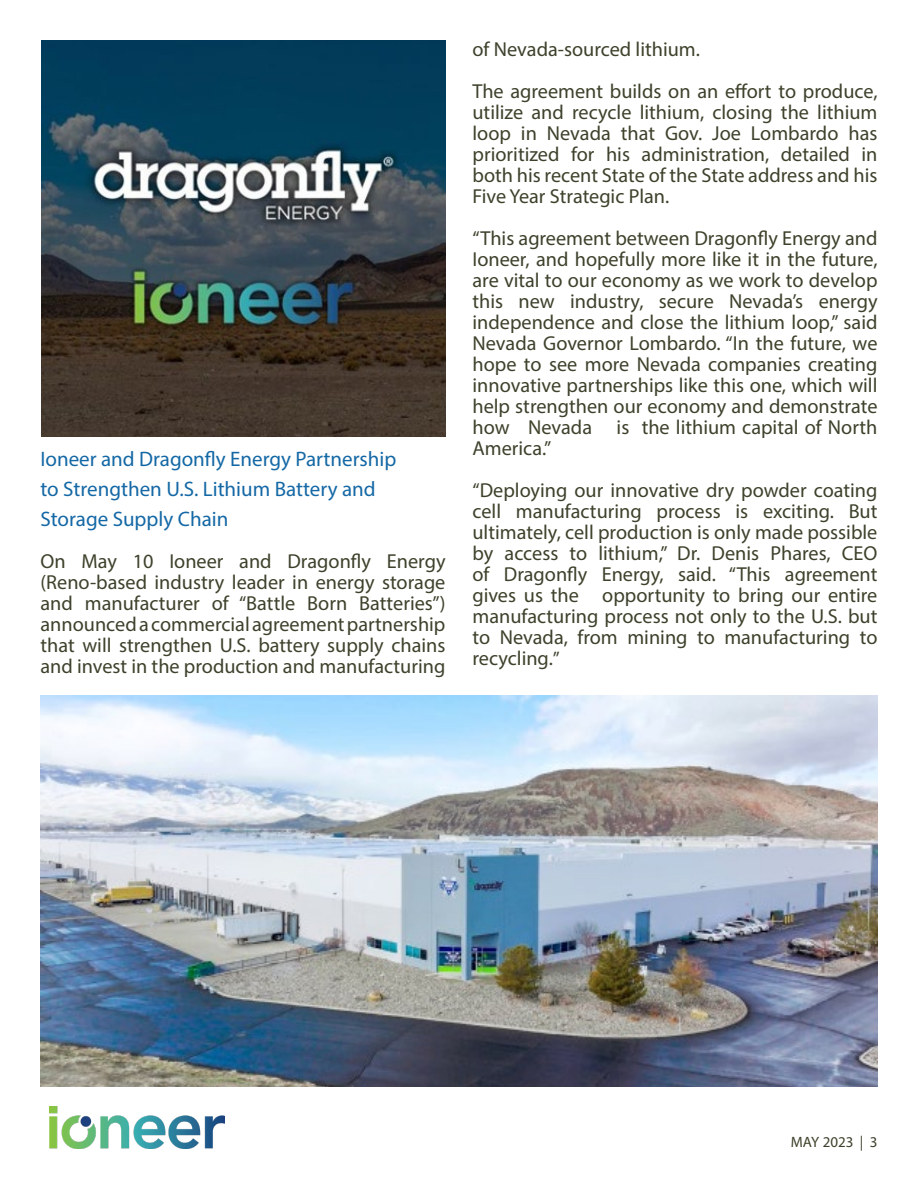
<style>
.page{position:relative;width:918px;height:1188px;background:#fff}
.page>*{position:absolute;margin:0;border:0;box-sizing:border-box;transform-origin:0 0}
.t1{font:21px/30px "Myriad Pro";color:#1468a5}
.t2{font:20.25px/21px "Myriad Pro";color:#3e412b;text-align:justify}
.t3{font:15px "Myriad Pro";color:#3e412b}
.s1{font-size:19.5px}
</style>
<div class="page">
<img style="left:50px;top:1107px;width:175px;height:42px">
<img style="left:41px;top:40px;width:405px;height:397px">
<img style="left:40px;top:696px;width:838px;height:390px">
<p class="t1" style="left:40px;top:443px;width:357px">Ioneer and Dragonfly Energy Partnership to Strengthen U.S. Lithium Battery and<br>Storage Supply Chain</p>
<p class="t2" style="left:40px;top:550px;width:407px">On May 10 Ioneer and Dragonfly Energy (Reno-based industry leader in energy storage and manufacturer of “Battle Born Batteries”) announced a commercial agreement partnership that will strengthen U.S. battery supply chains and invest in the production and manufacturing</p>
<p class="t2" style="left:472px;top:38px;width:229px">of Nevada-sourced lithium.</p>
<p class="t2" style="left:472px;top:80px;width:407px">The agreement builds on an effort to produce, utilize and recycle lithium, closing the lithium loop in Nevada that Gov. Joe Lombardo has prioritized for his administration, detailed in both his recent State of the State address and his Five Year Strategic Plan.</p>
<p class="t2" style="left:472px;top:227px;width:407px">“This agreement between Dragonfly Energy and Ioneer, and hopefully more like it in the future, are vital to our economy as we work to develop this new industry, secure Nevada’s energy independence and close the lithium loop,” said Nevada Governor Lombardo. “In the future, we hope to see more Nevada companies creating innovative partnerships like this one, which will help strengthen our economy and demonstrate how Nevada is the lithium capital of North America.”</p>
<p class="t2" style="left:472px;top:479px;width:407px">“Deploying our innovative dry powder coating cell manufacturing process is exciting. But ultimately, cell production is only made possible by access to lithium,” Dr. Denis Phares, CEO of Dragonfly Energy, said. “This agreement gives us the opportunity to bring our entire manufacturing process not only to the U.S. but to Nevada, from mining to manufacturing to recycling.<span class="s1">”</span></p>
<p class="t3" style="left:791px;top:1133px;width:88px">MAY 2023 | 3</p>
</div>
